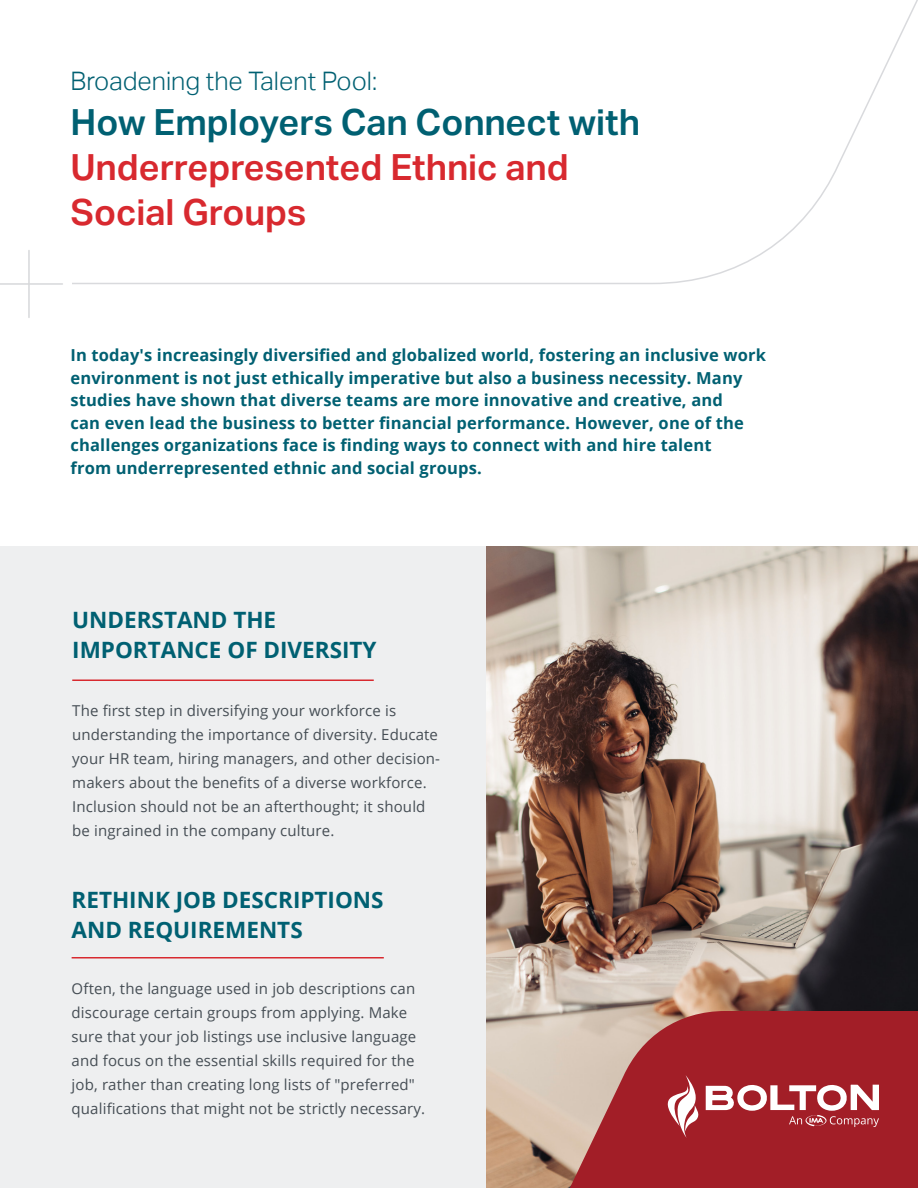
<style>
.page{position:relative;width:918px;height:1188px;background:#fff}
.page>*{position:absolute;margin:0;border:0;box-sizing:border-box;transform-origin:0 0}
.t1{font:600 36px/45px "Aktiv Grotesk";color:#d8292f}
.t2{font:300 25.5px "Aktiv Grotesk";color:#006072}
.t3{font:700 22.5px/30px "Open Sans";color:#006072}
.t4{font:700 16.5px/22.5px "Open Sans";letter-spacing:.01em;color:#006072}
.BiteSizeddd{font:15px/24px "Open Sans";letter-spacing:.01em;color:#454d54}
.s1{color:#006072}
</style>
<div class="page">
<div style="left:0;top:546px;width:918px;height:642px;background:#eeeff0"></div>
<hr style="left:72px;top:680px;width:302px;height:1px;background:#d8292f">
<hr style="left:72px;top:957px;width:312px;height:1px;background:#d8292f">
<svg style="left:72px;top:0;width:846px;height:284px"></svg>
<img style="left:486px;top:546px;width:432px;height:642px">
<hr style="left:28px;top:251px;width:2px;height:66px;background:#d7d8da">
<hr style="left:0;top:283px;width:62px;height:2px;background:#d7d8da">
<svg style="left:570px;top:1011px;width:348px;height:177px;background:#aa383d"></svg>
<svg style="left:668px;top:1075px;width:31px;height:63px;background:#c36e74"></svg>
<svg style="left:706px;top:1085px;width:173px;height:42px;background:#c26b71"></svg>
<p class="t2" style="left:70px;top:66px;width:308px">Broadening the Talent Pool:</p>
<p class="t1" style="left:70px;top:100px;width:571px"><span class="s1">How Employers Can Connect with<br></span>Underrepresented Ethnic and<br>Social Groups</p>
<p class="t4" style="left:70px;top:344px;width:697px">In today's increasingly diversified and globalized world, fostering an inclusive work environment is not just ethically imperative but also a business necessity. Many studies have shown that diverse teams are more innovative and creative, and<br>can even lead the business to better financial performance. However, one of the challenges organizations face is finding ways to connect with and hire talent<br>from underrepresented ethnic and social groups.</p>
<p class="t3" style="left:72px;top:604px;width:306px">UNDERSTAND THE<br>IMPORTANCE OF DIVERSITY</p>
<p class="BiteSizeddd" style="left:72px;top:698px;width:369px">The first step in diversifying your workforce is understanding the importance of diversity. Educate your HR team, hiring managers, and other decision&shy;makers about the benefits of a diverse workforce.<br>Inclusion should not be an afterthought; it should be ingrained in the company culture.</p>
<p class="t3" style="left:72px;top:884px;width:314px">RETHINK JOB DESCRIPTIONS<br>AND REQUIREMENTS</p>
<p class="BiteSizeddd" style="left:72px;top:976px;width:355px">Often, the language used in job descriptions can discourage certain groups from applying. Make sure that your job listings use inclusive language and focus on the essential skills required for the job, rather than creating long lists of "preferred" qualifications that might not be strictly necessary.</p>
</div>
